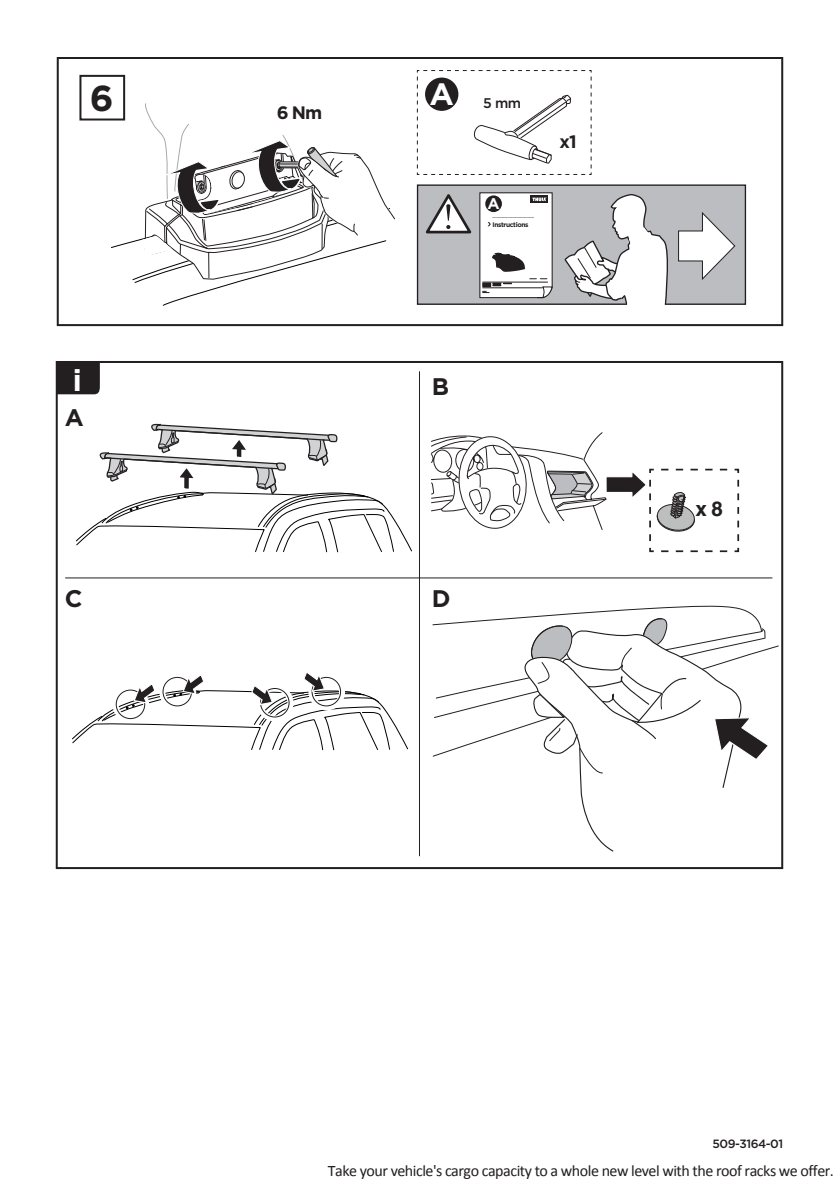
<style>
.page{position:relative;width:840px;height:1191px;background:#fff}
.page>*{position:absolute;margin:0;border:0;box-sizing:border-box;transform-origin:0 0}
.t1{font:700 36px "Thule";color:#231f20}
.t2{font:700 31px "Thule";color:#fff}
.t3{font:700 30px "Thule";color:#fff}
.t4{font:700 24px "Thule";color:#231f20}
.t5{font:700 20.8px "Helvetica World";color:#231f20}
.t6{font:700 18px "Thule";color:#231f20}
.t7{font:16px "Calibri";letter-spacing:-.03em;color:#221e1f}
.t8{font:700 15.4px "Gotham";color:#fff}
.t9{font:500 14px "Thule";color:#231f20}
.t10{font:500 12px "Thule";letter-spacing:-.04em;color:#231f20}
.t11{font:700 6.6px "Thule";letter-spacing:-.05em;color:#231f20}
.t12{font:700 2.8px "Thule";color:#231f20}
</style>
<div class="page">
<div style="left:79px;top:75px;width:46px;height:45px;border:2px solid #231f20"></div>
<div style="left:57px;top:57px;width:725px;height:269px;border:2px solid #231f20"></div>
<svg style="left:110px;top:102px;width:286px;height:204px"></svg>
<div style="left:417px;top:185px;width:328px;height:119px;background:#bcbdc0"></div>
<div style="left:416px;top:184px;width:329px;height:121px;border:1px solid #231f20"></div>
<svg style="left:425px;top:194px;width:47px;height:40px"></svg>
<svg style="left:563px;top:194px;width:172px;height:111px"></svg>
<svg style="left:479px;top:192px;width:73px;height:106px;background:#ddd"></svg>
<div style="left:485px;top:195px;width:16px;height:17px;background:#231f20;border-radius:50%"></div>
<svg style="left:59px;top:364px;width:41px;height:30px"></svg>
<svg style="left:72px;top:673px;width:337px;height:77px"></svg>
<hr style="left:419px;top:372px;width:1px;height:484px;background:#231f20">
<hr style="left:65px;top:577px;width:706px;height:1px;background:#231f20">
<svg style="left:76px;top:423px;width:336px;height:130px"></svg>
<svg style="left:432px;top:605px;width:346px;height:181px"></svg>
<svg style="left:430px;top:432px;width:309px;height:121px"></svg>
<svg style="left:416px;top:70px;width:175px;height:105px"></svg>
<p class="t1" style="left:90px;top:76px;width:25px">6</p>
<p class="t3" style="left:73px;top:362px;width:11px">i</p>
<p class="t4" style="left:65px;top:403px;width:20px">A</p>
<p class="t6" style="left:276px;top:102px;width:47px">6 Nm</p>
<p class="t2" style="left:429px;top:75px;width:26px">A</p>
<p class="t9" style="left:483px;top:93px;width:39px">5 mm</p>
<p class="t8" style="left:487px;top:193px;width:14px">A</p>
<p class="t12" style="left:492px;top:214px;width:43px">___________________________</p>
<p class="t11" style="left:492px;top:221px;width:38px">Instructions</p>
<p class="t6" style="left:559px;top:130px;width:19px">x1</p>
<p class="t4" style="left:431px;top:372px;width:19px">B</p>
<p class="t4" style="left:65px;top:584px;width:19px">C</p>
<p class="t4" style="left:431px;top:584px;width:20px">D</p>
<p class="t5" style="left:695px;top:497px;width:29px">x8</p>
<p class="t10" style="left:712px;top:1135px;width:72px">509-3164-01</p>
<p class="t7" style="left:327px;top:1161px;width:507px">Take your vehicle's cargo capacity to a whole new level with the roof racks we offer.</p>
</div>
